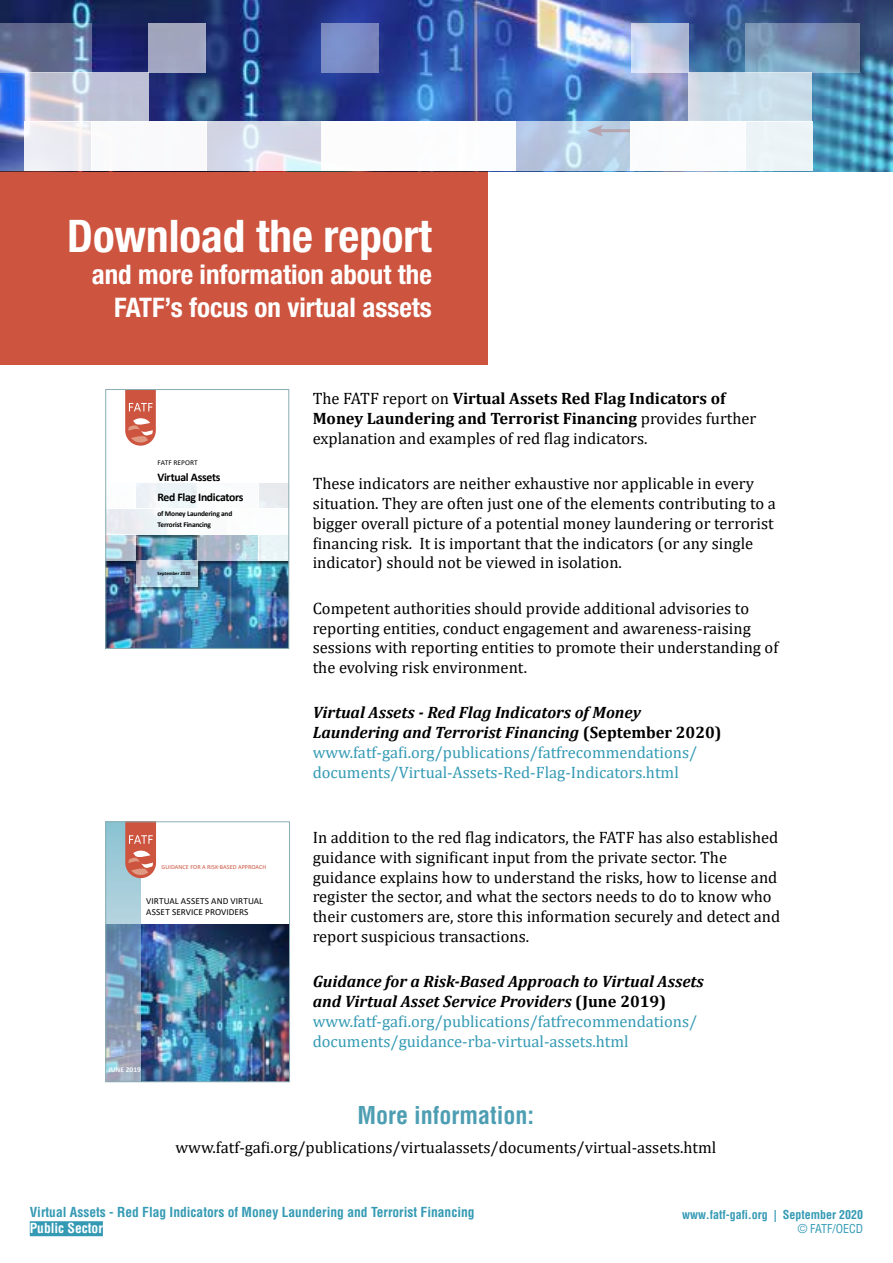
<style>
.page{position:relative;width:893px;height:1263px;background:#fff}
.page>*{position:absolute;margin:0;border:0;box-sizing:border-box;transform-origin:0 0}
.t1{font:700 condensed 45px "Helvetica Neue LT Std";color:#fff}
.t2{font:700 condensed 27px/32.4px "Helvetica Neue LT Std";color:#fff;text-align:right}
.t3{font:700 condensed 24px "Helvetica LT Std";color:#4e9eb3}
.t4{font:16.5px/19.8px "Cambria";color:#000}
.t5{font:16.5px/19.8px "Cambria";color:#349ab4}
.t6{font:700 condensed 13.5px "Helvetica LT Std";color:#349ab4}
.t7{font:700 condensed 13.5px "Helvetica LT Std";color:#fff}
.t8{font:700 condensed 12px "Helvetica LT Std";color:#349ab4}
.t9{font:condensed 12px "Helvetica LT Std";color:#349ab4}
.t10{font:700 11.7px/20.4px "Calibri";letter-spacing:-.03em;color:#000}
.t11{font:9.3px/11.1px "Calibri";letter-spacing:.01em;color:#000}
.t12{font:700 7.35px/10.8px "Calibri";letter-spacing:-.025em;color:#000}
.t13{font:7.35px "Calibri";letter-spacing:.005em;color:#000}
.t14{font:700 7.35px "Calibri";color:#fff}
.t15{font:6.15px "Calibri";letter-spacing:.01em;color:#cd543f}
.t16{font:700 4.95px "Calibri";letter-spacing:-.01em;color:#000}
.s1{font-weight:700}
.s2{font-weight:700;font-style:italic;color:#000}
.s3{font-weight:700;color:#000}
</style>
<div class="page">
<img style="left:0;top:0;width:893px;height:171px">
<svg style="left:0;top:23px;width:91px;height:50px;background:#6b7799"></svg>
<div style="left:148px;top:23px;width:58px;height:50px;background:#a1a5be"></div>
<svg style="left:26px;top:73px;width:123px;height:49px;background:#c6c8d8"></svg>
<div style="left:321px;top:23px;width:58px;height:50px;background:linear-gradient(to right,#7c92ce,#7783bc)"></div>
<div style="left:321px;top:122px;width:145px;height:49px;background:#fff"></div>
<svg style="left:207px;top:122px;width:114px;height:49px;background:#d8dcea"></svg>
<div style="left:24px;top:122px;width:67px;height:49px;background:linear-gradient(to right,#eeeff6,#efedf1)"></div>
<div style="left:91px;top:122px;width:116px;height:49px;background:#fff"></div>
<svg style="left:631px;top:23px;width:57px;height:50px;background:#c5cde4"></svg>
<div style="left:688px;top:73px;width:123px;height:49px;background:#c9dce8"></div>
<svg style="left:745px;top:23px;width:115px;height:50px;background:#7992b1"></svg>
<div style="left:458px;top:122px;width:58px;height:49px;background:#fff"></div>
<svg style="left:516px;top:122px;width:114px;height:49px;background:#b8cbe2"></svg>
<div style="left:745px;top:122px;width:68px;height:49px;background:#ecf3f7"></div>
<div style="left:630px;top:122px;width:116px;height:49px;background:#fff"></div>
<div style="left:30px;top:1221px;width:73px;height:15px;background:#349ab4"></div>
<img style="left:107px;top:538px;width:180px;height:109px">
<div style="left:198px;top:535px;width:64px;height:30px;background:#000;opacity:.75"></div>
<svg style="left:197px;top:535px;width:61px;height:26px;background:#b1c2d1"></svg>
<div style="left:137px;top:561px;width:64px;height:30px;background:#000;opacity:.75"></div>
<svg style="left:136px;top:560px;width:61px;height:27px;background:#b6d0df"></svg>
<div style="left:137px;top:509px;width:34px;height:29px;background:#000;opacity:.5"></div>
<div style="left:136px;top:508px;width:31px;height:27px;background:#ebf2f5"></div>
<div style="left:167px;top:509px;width:34px;height:29px;background:#000;opacity:.5"></div>
<div style="left:167px;top:508px;width:30px;height:27px;background:#fff"></div>
<div style="left:259px;top:535px;width:30px;height:30px;background:#000;opacity:.75"></div>
<div style="left:258px;top:535px;width:31px;height:26px;background:#e9f4f7"></div>
<div style="left:106px;top:535px;width:34px;height:30px;background:#000;opacity:.57"></div>
<svg style="left:107px;top:535px;width:29px;height:26px"></svg>
<div style="left:134px;top:482px;width:63px;height:26px;background:#ecf4f7"></div>
<div style="left:258px;top:482px;width:31px;height:26px;background:#e8ebee"></div>
<div style="left:197px;top:508px;width:31px;height:27px;background:#fff"></div>
<div style="left:106px;top:508px;width:30px;height:27px;background:#e8ebf0"></div>
<svg style="left:125px;top:391px;width:31px;height:55px;background:#d77765"></svg>
<div style="left:105px;top:389px;width:184px;height:260px;border:1px solid #8aaeb4"></div>
<img style="left:141px;top:925px;width:147px;height:155px">
<svg style="left:107px;top:823px;width:34px;height:257px;background:#8dacc3"></svg>
<svg style="left:125px;top:823px;width:31px;height:55px;background:#d37362"></svg>
<div style="left:105px;top:821px;width:185px;height:261px;border:1px solid #8aaeb4"></div>
<div style="left:0;top:171px;width:487px;height:193px;background:#cd543f"></div>
<h1 class="t1" style="left:67px;top:209px;width:366px">Download the report</h1>
<h2 class="t2" style="left:92px;top:258px;width:342px">and more information about the<br>FATF’s focus on virtual assets</h2>
<p class="t13" style="left:158px;top:457px;width:42px">FATF REPORT</p>
<p class="t10" style="left:157px;top:467px;width:88px">Virtual Assets<br>Red Flag Indicators</p>
<p class="t12" style="left:157px;top:508px;width:76px">of Money Laundering and<br>Terrorist Financing</p>
<p class="t16" style="left:157px;top:570px;width:34px">September 2020</p>
<p class="t15" style="left:162px;top:863px;width:106px">GUIDANCE FOR A RISK-BASED APPROACH</p>
<p class="t11" style="left:146px;top:895px;width:118px">VIRTUAL ASSETS AND VIRTUAL<br>ASSET SERVICE PROVIDERS</p>
<p class="t14" style="left:108px;top:1064px;width:34px">JUNE 2019</p>
<p class="t4" style="left:313px;top:389px;width:445px">The FATF report on <span class="s1">Virtual Assets Red Flag Indicators of<br>Money Laundering and Terrorist Financing</span> provides further explanation and examples of red flag indicators.</p>
<p class="t4" style="left:313px;top:474px;width:465px">These indicators are neither exhaustive nor applicable in every situation. They are often just one of the elements contributing to a bigger overall picture of a potential money laundering or terrorist financing risk. It is important that the indicators (or any single indicator) should not be viewed in isolation.</p>
<p class="t4" style="left:313px;top:598px;width:467px">Competent authorities should provide additional advisories to reporting entities, conduct engagement and awareness-raising sessions with reporting entities to promote their understanding of the evolving risk environment.</p>
<p class="t5" style="left:313px;top:703px;width:410px"><span class="s2">Virtual Assets - Red Flag Indicators of Money Laundering and Terrorist Financing</span> <span class="s3">(September 2020) </span>www.fatf-gafi.org/publications/fatfrecommendations/ documents/Virtual-Assets-Red-Flag-Indicators.html</p>
<p class="t4" style="left:313px;top:827px;width:469px">In addition to the red flag indicators, the FATF has also established guidance with significant input from the private sector. The guidance explains how to understand the risks, how to license and register the sector, and what the sectors needs to do to know who their customers are, store this information securely and detect and report suspicious transactions.</p>
<p class="t5" style="left:313px;top:972px;width:393px"><span class="s2">Guidance for a Risk-Based Approach to Virtual Assets and Virtual Asset Service Providers</span> <span class="s3">(June 2019) </span>www.fatf-gafi.org/publications/fatfrecommendations/ documents/guidance-rba-virtual-assets.html</p>
<h3 class="t3" style="left:358px;top:1100px;width:178px">More information:</h3>
<p class="t4" style="left:175px;top:1137px;width:542px">www.fatf-gafi.org/publications/virtualassets/documents/virtual-assets.html</p>
<p class="t6" style="left:30px;top:1203px;width:446px">Virtual Assets - Red Flag Indicators of Money Laundering and Terrorist Financing</p>
<p class="t7" style="left:30px;top:1220px;width:75px">Public Sector</p>
<p class="t8" style="left:682px;top:1207px;width:182px">www.fatf-gafi.org | September 2020</p>
<p class="t9" style="left:798px;top:1221px;width:67px">© FATF/OECD</p>
</div>
